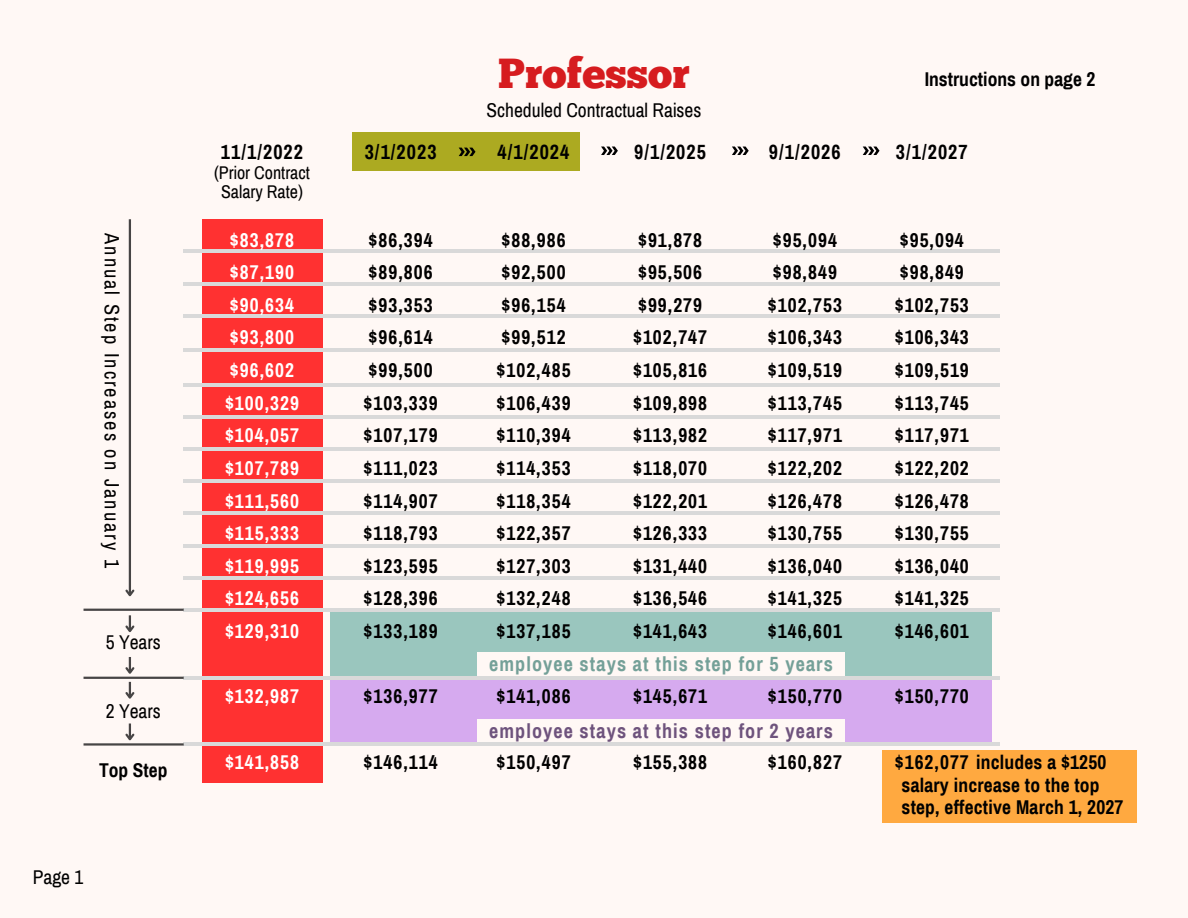
<style>
.page{position:relative;width:1188px;height:918px;background:#fff8f5}
.page>*{position:absolute;margin:0;border:0;box-sizing:border-box;transform-origin:0 0}
.t1{font:42px "Chunk Five";color:#d61c1f}
.t2{font:20.4px "Archivo Narrow";letter-spacing:.1em;color:#000}
.t3{font:700 20.1px "Archivo Narrow";letter-spacing:.055em;color:#000}
.t4{font:700 20.1px "Archivo Narrow";letter-spacing:.055em;color:#74a098}
.t5{font:700 20.1px "Archivo Narrow";letter-spacing:.055em;color:#6e537d}
.t6{font:700 19.5px/32.7px "Archivo Narrow";letter-spacing:.055em;color:#000}
.t7{font:700 19.5px/32.7px "Archivo Narrow";letter-spacing:.055em;color:#fff}
.t8{font:700 19.5px/22.5px "Archivo Narrow";letter-spacing:.01em;color:#000}
.t9{font:19.5px "Archivo Narrow";color:#000}
.t10{font:700 19.5px "Archivo Narrow";color:#000}
.t11{font:18px "Archivo Narrow";color:#000}
</style>
<div class="page">
<div style="left:202px;top:219px;width:120px;height:564px;background:#ff3131"></div>
<hr style="left:184px;top:250px;width:815px;height:3px;background:#d9d9d9">
<hr style="left:184px;top:282px;width:815px;height:4px;background:#d9d9d9">
<hr style="left:184px;top:314px;width:815px;height:4px;background:#d9d9d9">
<div style="left:330px;top:610px;width:662px;height:66px;background:#9ac6be"></div>
<div style="left:330px;top:679px;width:662px;height:64px;background:#d6aaef"></div>
<div style="left:478px;top:653px;width:367px;height:23px;background:#fff8f5"></div>
<div style="left:478px;top:719px;width:367px;height:24px;background:#fff8f5"></div>
<hr style="left:184px;top:348px;width:815px;height:4px;background:#d9d9d9">
<hr style="left:184px;top:383px;width:815px;height:3px;background:#d9d9d9">
<hr style="left:184px;top:415px;width:815px;height:4px;background:#d9d9d9">
<hr style="left:184px;top:447px;width:815px;height:4px;background:#d9d9d9">
<hr style="left:184px;top:479px;width:815px;height:4px;background:#d9d9d9">
<hr style="left:184px;top:511px;width:815px;height:4px;background:#d9d9d9">
<hr style="left:184px;top:544px;width:815px;height:3px;background:#d9d9d9">
<hr style="left:184px;top:576px;width:815px;height:4px;background:#d9d9d9">
<hr style="left:184px;top:608px;width:815px;height:4px;background:#d9d9d9">
<hr style="left:184px;top:676px;width:815px;height:4px;background:#d9d9d9">
<hr style="left:184px;top:743px;width:815px;height:3px;background:#d9d9d9">
<div style="left:352px;top:132px;width:228px;height:39px;background:#acaa21"></div>
<svg style="left:459px;top:148px;width:17px;height:8px"></svg>
<div style="left:883px;top:750px;width:254px;height:72px;background:#ffa940"></div>
<svg style="left:601px;top:147px;width:17px;height:8px"></svg>
<svg style="left:732px;top:147px;width:17px;height:8px"></svg>
<svg style="left:863px;top:147px;width:17px;height:8px"></svg>
<hr style="left:129px;top:219px;width:2px;height:376px;background:#474545">
<svg style="left:125px;top:588px;width:10px;height:9px"></svg>
<hr style="left:84px;top:609px;width:100px;height:2px;background:#474545">
<hr style="left:84px;top:677px;width:100px;height:2px;background:#474545">
<hr style="left:84px;top:743px;width:100px;height:3px;background:#474545">
<svg style="left:125px;top:615px;width:10px;height:18px"></svg>
<svg style="left:125px;top:657px;width:10px;height:17px"></svg>
<svg style="left:125px;top:682px;width:10px;height:17px"></svg>
<svg style="left:125px;top:724px;width:10px;height:17px"></svg>
<h2 class="t2" style="left:123px;top:233px;width:336px;rotate:90deg">Annual Step Increases on January 1</h2>
<h2 class="t9" style="left:106px;top:632px;width:57px">5 Years</h2>
<h2 class="t9" style="left:106px;top:700px;width:57px">2 Years</h2>
<h2 class="t6" style="left:99px;top:754px;width:70px">Top Step</h2>
<h2 class="t9" style="left:33px;top:867px;width:52px">Page 1</h2>
<p class="t1" style="left:498px;top:57px;width:193px">Professor</p>
<h2 class="t9" style="left:486px;top:99px;width:217px">Scheduled Contractual Raises</h2>
<h2 class="t10" style="left:925px;top:69px;width:172px">Instructions on page 2</h2>
<p class="t3" style="left:221px;top:141px;width:84px">11/1/2022</p>
<p class="t3" style="left:365px;top:141px;width:73px">3/1/2023</p>
<h3 class="t3" style="left:498px;top:141px;width:73px">4/1/2024</h3>
<p class="t3" style="left:634px;top:141px;width:73px">9/1/2025</p>
<p class="t3" style="left:769px;top:141px;width:73px">9/1/2026</p>
<h2 class="t3" style="left:896px;top:141px;width:73px">3/1/2027</h2>
<h1 class="t11" style="left:214px;top:163px;width:97px">(Prior Contract</h1>
<h3 class="t11" style="left:221px;top:183px;width:83px">Salary Rate)</h3>
<h2 class="t6" style="left:364px;top:224px;width:76px">$86,394 $89,806 $93,353 $96,614 $99,500 $103,339 $107,179 $111,023 $114,907 $118,793 $123,595 $128,396 $133,189</h2>
<h3 class="t7" style="left:225px;top:224px;width:76px">$83,878 $87,190 $90,634 $93,800 $96,602 $100,329 $104,057 $107,789 $111,560 $115,333 $119,995 $124,656 $129,310</h3>
<p class="t6" style="left:497px;top:224px;width:76px">$88,986 $92,500 $96,154 $99,512 $102,485 $106,439 $110,394 $114,353 $118,354 $122,357 $127,303 $132,248 $137,185</p>
<h2 class="t6" style="left:633px;top:224px;width:76px">$91,878 $95,506 $99,279 $102,747 $105,816 $109,898 $113,982 $118,070 $122,201 $126,333 $131,440 $136,546 $141,643</h2>
<p class="t6" style="left:768px;top:224px;width:76px">$95,094 $98,849 $102,753 $106,343 $109,519 $113,745 $117,971 $122,202 $126,478 $130,755 $136,040 $141,325 $146,601</p>
<h2 class="t6" style="left:895px;top:224px;width:76px">$95,094 $98,849 $102,753 $106,343 $109,519 $113,745 $117,971 $122,202 $126,478 $130,755 $136,040 $141,325 $146,601</h2>
<p class="t7" style="left:225px;top:680px;width:76px">$132,987</p>
<p class="t7" style="left:225px;top:746px;width:76px">$141,858</p>
<h2 class="t6" style="left:364px;top:680px;width:76px">$136,977</h2>
<p class="t6" style="left:364px;top:746px;width:76px">$146,114</p>
<p class="t4" style="left:489px;top:653px;width:345px">employee stays at this step for 5 years</p>
<h2 class="t6" style="left:497px;top:680px;width:76px">$141,086</h2>
<p class="t6" style="left:633px;top:680px;width:76px">$145,671</p>
<h2 class="t6" style="left:768px;top:680px;width:76px">$150,770</h2>
<h3 class="t5" style="left:489px;top:720px;width:345px">employee stays at this step for 2 years</h3>
<h2 class="t6" style="left:895px;top:680px;width:76px">$150,770</h2>
<p class="t6" style="left:497px;top:746px;width:76px">$150,497</p>
<h2 class="t6" style="left:633px;top:746px;width:76px">$155,388</h2>
<p class="t6" style="left:768px;top:746px;width:76px">$160,827</p>
<h2 class="t8" style="left:902px;top:751px;width:223px;text-indent:-7px">$162,077 includes a $1250 salary increase to the top step, effective March 1, 2027</h2>
</div>
